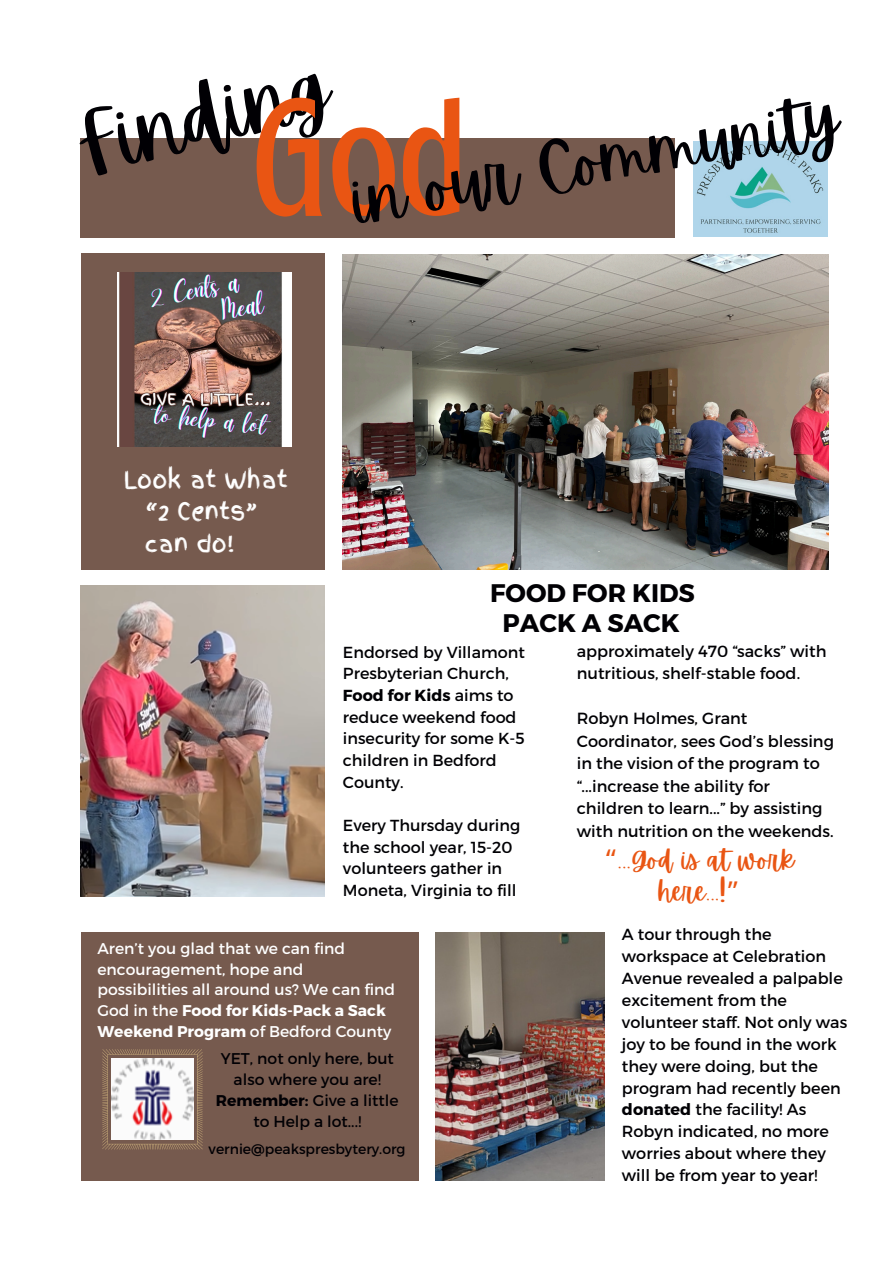
<style>
.page{position:relative;width:894px;height:1264px;background:#fff}
.page>*{position:absolute;margin:0;border:0;box-sizing:border-box;transform-origin:0 0}
.t1{font:135.15px "Montagna LTD";color:#e95513}
.t2{font:84px "Apricots";color:#010004}
.t3{font:66.45px "Apricots";color:#010004}
.t4{font:26.85px/31.8px "Apricots";color:#e95513;text-align:center}
.t5{font:700 25.35px/29.5px "Montserrat";color:#010004;text-align:center}
.t6{font:23.4px/31.8px "Finger Paint";color:#fff}
.t7{font:16.2px/22.5px "Montserrat";color:#010004}
.t8{font:16.05px/21.9px "Montserrat";color:#010004}
.t9{font:15.6px/20.9px "Montserrat";color:#fff}
.t10{font:15.6px/20.9px "Montserrat";color:#010004;text-align:center}
.t11{font:13.95px "Montserrat";color:#010004}
.s1{font-weight:700}
.s2{font-family:"Noto Sans Gurmukhi"}
</style>
<div class="page">
<img style="left:343px;top:255px;width:485px;height:315px">
<img style="left:81px;top:585px;width:243px;height:311px">
<img style="left:436px;top:932px;width:168px;height:247px">
<div style="left:81px;top:253px;width:243px;height:317px;background:#765a4e"></div>
<div style="left:81px;top:932px;width:337px;height:248px;background:#765a4e"></div>
<div style="left:81px;top:138px;width:593px;height:99px;background:#765a4e"></div>
<svg style="left:102px;top:1049px;width:100px;height:100px"></svg>
<img style="left:693px;top:142px;width:134px;height:94px">
<img style="left:117px;top:272px;width:174px;height:174px">
<p class="t2" style="left:68px;top:99px;width:257px;rotate:-14deg">Finding</p>
<p class="t3" style="left:346px;top:165px;width:493px;rotate:-10deg">in our Community</p>
<p class="t1" style="left:252px;top:98px;width:217px">God</p>
<p class="t6" style="left:144px;top:463px;width:145px;text-indent:-21px">Look at What “2 Cents” can do!</p>
<p class="t5" style="left:490px;top:577px;width:206px">FOOD FOR KIDS<br>PACK A SACK</p>
<p class="t7" style="left:576px;top:639px;width:251px">approximately 470 “sacks” with nutritious, shelf-stable food.</p>
<p class="t7" style="left:576px;top:706px;width:259px">Robyn Holmes, Grant<br>Coordinator, sees God’s blessing in the vision of the program to “...increase the ability for children to learn...” by assisting with nutrition on the weekends.</p>
<h6 class="t8" style="left:343px;top:640px;width:183px">Endorsed by Villamont<br>Presbyterian Church,<br><span class="s1">Food for Kids</span> aims to reduce weekend food insecurity for some K-5 children in Bedford<br>County.</h6>
<h4 class="t8" style="left:343px;top:813px;width:179px">Every Thursday during the school year, 15-20 volunteers gather in<br>Moneta, Virginia to fill</h4>
<p class="t4" style="left:604px;top:844px;width:191px"><span class="s2">“</span>...God is at work here...!<span class="s2">”</span></p>
<h1 class="t9" style="left:97px;top:936px;width:299px">Aren’t you glad that we can find encouragement, hope and possibilities all around us? We can find<br>God in the <span class="s1">Food for Kids-Pack a Sack<br>Weekend Program</span> of Bedford County</h1>
<p class="t10" style="left:221px;top:1047px;width:174px">YET, not only here, but also where you are!</p>
<h5 class="t10" style="left:216px;top:1088px;width:184px"><span class="s1">Remember:</span> Give a little to Help a lot...!</h5>
<p class="t11" style="left:208px;top:1140px;width:198px">vernie@peakspresbytery.org</p>
<p class="t8" style="left:621px;top:922px;width:227px">A tour through the workspace at Celebration<br>Avenue revealed a palpable excitement from the volunteer staff. Not only was joy to be found in the work they were doing, but the program had recently been <span class="s1">donated</span> the facility! As<br>Robyn indicated, no more worries about where they will be from year to year!</p>
</div>
